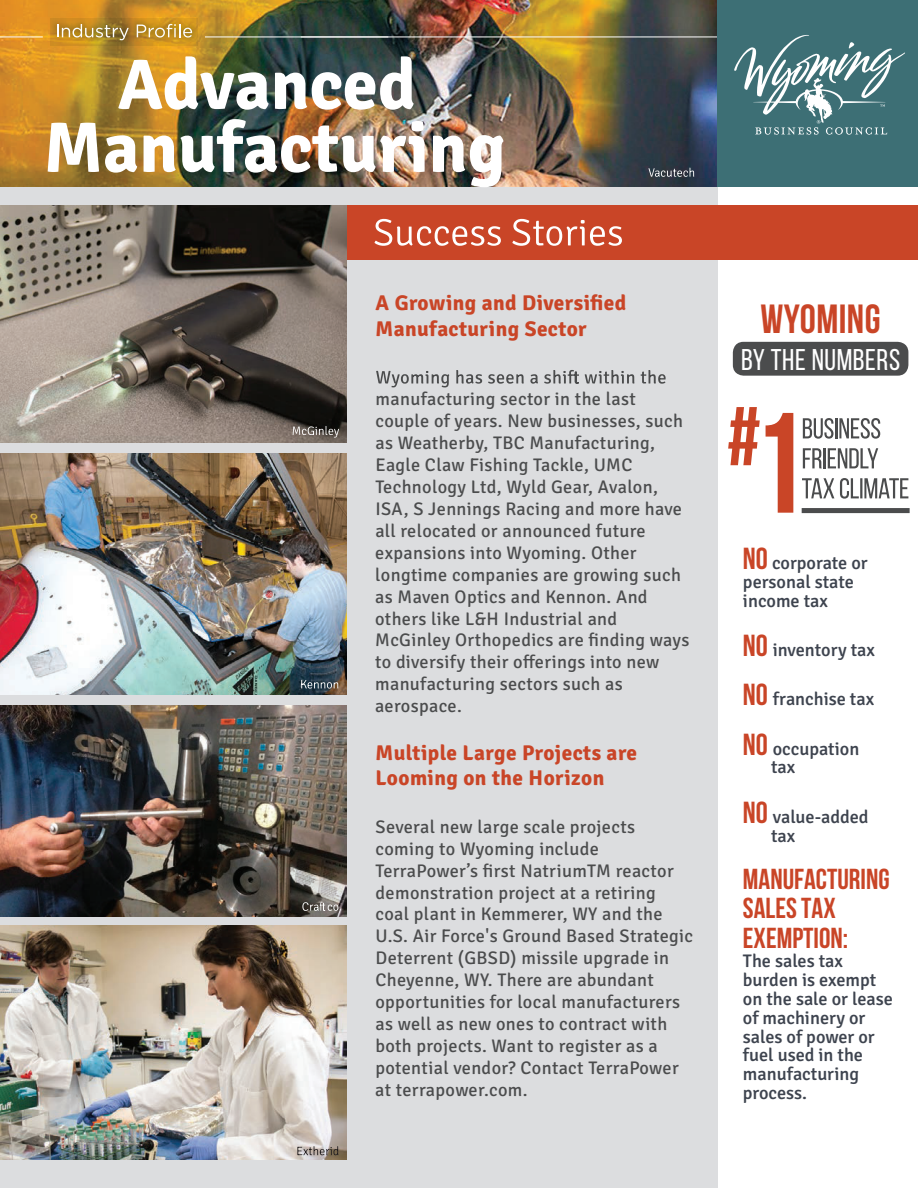
<style>
.page{position:relative;width:918px;height:1188px;background:#fff}
.page>*{position:absolute;margin:0;border:0;box-sizing:border-box;transform-origin:0 0}
.t1{font:700 142.5px "Bebas Neue";color:#c94527}
.t2{font:700 70.95px/63px "Signika";color:#fff;text-align:center}
.t3{font:700 40.8px "Bebas Neue";letter-spacing:.01em;color:#c94527}
.t4{font:30px "Bebas Neue";letter-spacing:.02em;color:#fff}
.t5{font:700 28.95px/29.5px "Bebas Neue";color:#c94527}
.t6{font:700 21.3px/25.5px "Signika";letter-spacing:.02em;color:#c94527}
.t7{font:18.3px/21.9px "Signika";letter-spacing:.02em;color:#4b4c4d}
.t8{font:500 18.3px/18.9px "Signika";color:#3e444f}
.s1{font-family:"Bebas Neue";font-weight:700;font-size:30.45px;color:#c94527}
</style>
<div class="page">
<div style="left:0;top:186px;width:718px;height:1002px;background:#dcdddf"></div>
<img style="left:0;top:0;width:718px;height:186px">
<svg style="left:50px;top:18px;width:148px;height:28px;background:#c28b22"></svg>
<svg style="left:57px;top:24px;width:72px;height:16px"></svg>
<svg style="left:137px;top:24px;width:55px;height:14px"></svg>
<hr style="left:205px;top:37px;width:183px;height:1px;background:#fff">
<hr style="left:301px;top:37px;width:617px;height:1px;background:#fff">
<hr style="left:0;top:37px;width:43px;height:1px;background:#fff">
<div style="left:316px;top:205px;width:602px;height:54px;background:#c94527"></div>
<svg style="left:375px;top:219px;width:126px;height:27px"></svg>
<svg style="left:512px;top:219px;width:110px;height:27px"></svg>
<img style="left:0;top:926px;width:346px;height:234px">
<img style="left:0;top:706px;width:346px;height:210px">
<img style="left:0;top:454px;width:346px;height:240px">
<img style="left:0;top:205px;width:346px;height:237px">
<svg style="left:648px;top:168px;width:46px;height:9px"></svg>
<svg style="left:293px;top:426px;width:46px;height:12px"></svg>
<svg style="left:301px;top:680px;width:37px;height:9px"></svg>
<svg style="left:302px;top:902px;width:36px;height:9px"></svg>
<svg style="left:297px;top:1146px;width:41px;height:9px"></svg>
<svg style="left:376px;top:370px;width:290px;height:17px"></svg>
<svg style="left:728px;top:407px;width:32px;height:58px"></svg>
<div style="left:802px;top:508px;width:108px;height:5px;background:#4b4c4d"></div>
<svg style="left:803px;top:418px;width:30px;height:21px"></svg>
<hr style="left:835px;top:418px;width:2px;height:20px;background:#4b4c4d">
<svg style="left:839px;top:418px;width:41px;height:21px"></svg>
<svg style="left:803px;top:448px;width:19px;height:20px"></svg>
<hr style="left:823px;top:448px;width:3px;height:20px;background:#4b4c4d">
<svg style="left:828px;top:448px;width:50px;height:20px"></svg>
<svg style="left:802px;top:478px;width:106px;height:21px"></svg>
<div style="left:733px;top:342px;width:175px;height:34px;background:#4b4c4d;border-radius:11px"></div>
<div style="left:718px;top:0;width:200px;height:186px;background:#3d6f75"></div>
<svg style="left:734px;top:35px;width:171px;height:100px"></svg>
<h2 class="t2" style="left:44px;top:49px;width:463px">Advanced<br>Manufacturing</h2>
<p class="t6" style="left:376px;top:289px;width:252px">A Growing and Diversified<br>Manufacturing Sector</p>
<p class="t7" style="left:375px;top:387px;width:316px">manufacturing sector in the last couple of years. New businesses, such as Weatherby, TBC Manufacturing,<br>Eagle Claw Fishing Tackle, UMC<br>Technology Ltd, Wyld Gear, Avalon,<br>ISA, S Jennings Racing and more have all relocated or announced future expansions into Wyoming. Other longtime companies are growing such as Maven Optics and Kennon. And others like L&amp;H Industrial and<br>McGinley Orthopedics are finding ways to diversify their offerings into new manufacturing sectors such as aerospace.</p>
<p class="t6" style="left:376px;top:738px;width:263px">Multiple Large Projects are<br>Looming on the Horizon</p>
<p class="t7" style="left:375px;top:814px;width:319px">Several new large scale projects coming to Wyoming include TerraPower’s first NatriumTM reactor demonstration project at a retiring coal plant in Kemmerer, WY and the U.S. Air Force's Ground Based Strategic Deterrent (GBSD) missile upgrade in Cheyenne, WY. There are abundant opportunities for local manufacturers as well as new ones to contract with both projects. Want to register as a potential vendor? Contact TerraPower at terrapower.com.</p>
<h3 class="t3" style="left:761px;top:296px;width:122px">WYOMING</h3>
<h3 class="t4" style="left:741px;top:343px;width:161px">BY THE NUMBERS</h3>
<h1 class="t1" style="left:750px;top:385px;width:58px">1</h1>
<p class="t8" style="left:743px;top:552px;width:126px"><span class="s1">NO</span> corporate or personal state income tax</p>
<p class="t8" style="left:743px;top:639px;width:133px"><span class="s1">NO</span> inventory tax</p>
<p class="t8" style="left:743px;top:688px;width:133px"><span class="s1">NO</span> franchise tax</p>
<p class="t8" style="left:771px;top:738px;width:90px;text-indent:-28px"><span class="s1">NO</span> occupation tax</p>
<p class="t8" style="left:771px;top:806px;width:99px;text-indent:-28px"><span class="s1">NO</span> value-added tax</p>
<h3 class="t5" style="left:743px;top:864px;width:148px">MANUFACTURING<br>SALES TAX<br>EXEMPTION:</h3>
<p class="t8" style="left:743px;top:950px;width:151px">The sales tax burden is exempt on the sale or lease of machinery or sales of power or fuel used in the manufacturing process.</p>
</div>
